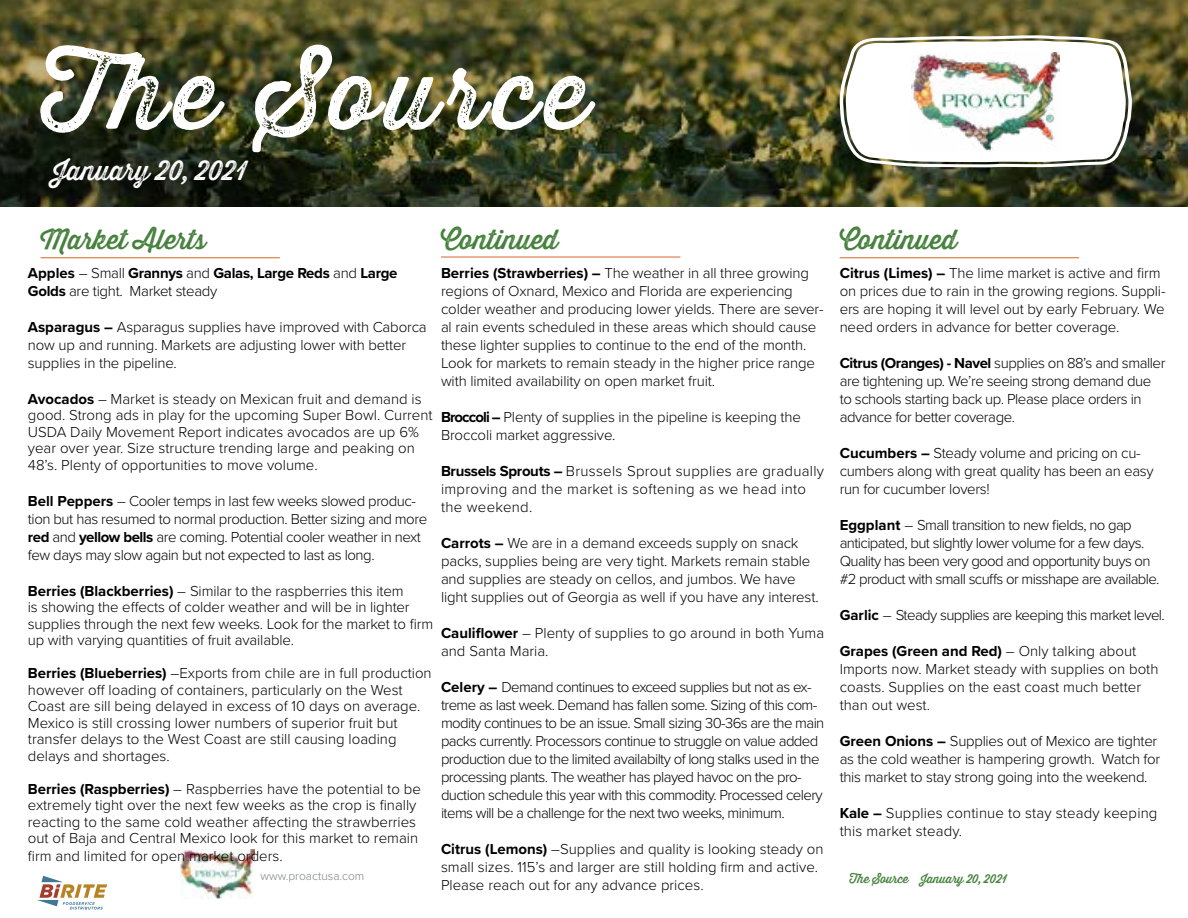
<style>
.page{position:relative;width:1188px;height:918px;background:#fff}
.page>*{position:absolute;margin:0;border:0;box-sizing:border-box;transform-origin:0 0}
.t1{font:99px "Thirsty Rough Reg Two";letter-spacing:.07em;color:#fff}
.t2{font:27px "Thirsty Rough Reg One";color:#45813c}
.t3{font:27px "Thirsty Rough Reg Two";color:#fff}
.t4{font:300 15px/18px "Proxima Nova";letter-spacing:-.01em;color:#000}
.t5{font:300 15px/18px "Proxima Nova";letter-spacing:-.04em;color:#000}
.t6{font:300 15px/18px "Proxima Nova";letter-spacing:-.03em;color:#000}
.t7{font:300 15px/18px "Proxima Nova";letter-spacing:.02em;color:#000}
.t8{font:700 15px/18px "Proxima Nova";letter-spacing:-.02em;color:#000}
.t9{font:300 15px/18px "Proxima Nova";letter-spacing:.01em;color:#000}
.t10{font:12px "Thirsty Rough Reg One";color:#45813c}
.t11{font:300 12px "Proxima Nova";color:#808285}
.s1{font-weight:700}
.s2{font-weight:300}
</style>
<div class="page">
<img style="left:0;top:0;width:1188px;height:207px">
<svg style="left:840px;top:35px;width:292px;height:132px"></svg>
<img style="left:181px;top:850px;width:73px;height:49px">
<hr style="left:40px;top:257px;width:240px;height:1px;background:#d06828">
<img style="left:912px;top:52px;width:148px;height:99px">
<hr style="left:441px;top:257px;width:239px;height:1px;background:#d06828">
<hr style="left:840px;top:257px;width:239px;height:1px;background:#d06828">
<img style="left:37px;top:875px;width:71px;height:35px">
<h1 class="t1" style="left:40px;top:20px;width:550px">The Source</h1>
<h2 class="t3" style="left:53px;top:151px;width:196px">January 20, 2021</h2>
<h2 class="t2" style="left:40px;top:220px;width:167px">Market Alerts</h2>
<h2 class="t2" style="left:441px;top:220px;width:119px">Continued</h2>
<h2 class="t2" style="left:840px;top:220px;width:119px">Continued</h2>
<p class="t4" style="left:441px;top:263px;width:384px"><span class="s1">Berries (Strawberries) –</span> The weather in all three growing regions of Oxnard, Mexico and Florida are experiencing colder weather and producing lower yields. There are sever&shy;al rain events scheduled in these areas which should cause these lighter supplies to continue to the end of the month.<br>Look for markets to remain steady in the higher price range with limited availability on open market fruit.</p>
<p class="t4" style="left:441px;top:407px;width:361px"><span class="s1">Broccoli –</span> Plenty of supplies in the pipeline is keeping the<br>Broccoli market aggressive.</p>
<p class="t7" style="left:441px;top:461px;width:385px"><span class="s1">Brussels Sprouts –</span> Brussels Sprout supplies are gradually improving and the market is softening as we head into the weekend.</p>
<p class="t4" style="left:441px;top:533px;width:379px"><span class="s1">Carrots –</span> We are in a demand exceeds supply on snack packs, supplies being are very tight. Markets remain stable and supplies are steady on cellos, and jumbos. We have light supplies out of Georgia as well if you have any interest.</p>
<p class="t4" style="left:441px;top:623px;width:385px"><span class="s1">Cauliflower</span> – Plenty of supplies to go around in both Yuma and Santa Maria.</p>
<p class="t5" style="left:441px;top:677px;width:385px"><span class="s1">Celery –</span> Demand continues to exceed supplies but not as ex&shy;treme as last week. Demand has fallen some. Sizing of this com&shy;modity continues to be an issue. Small sizing 30-36s are the main packs currently. Processors continue to struggle on value added production due to the limited availabilty of long stalks used in the processing plants. The weather has played havoc on the pro&shy;duction schedule this year with this commodity. Processed celery items will be a challenge for the next two weeks, minimum.</p>
<p class="t4" style="left:441px;top:839px;width:384px"><span class="s1">Citrus (Lemons)</span> –Supplies and quality is looking steady on small sizes. 115’s and larger are still holding firm and active.<br>Please reach out for any advance prices.</p>
<p class="t4" style="left:840px;top:263px;width:327px"><span class="s1">Citrus (Limes) –</span> The lime market is active and firm on prices due to rain in the growing regions. Suppli&shy;ers are hoping it will level out by early February. We need orders in advance for better coverage.</p>
<p class="t6" style="left:840px;top:353px;width:327px"><span class="s1">Citrus (Oranges) - Navel</span> supplies on 88’s and smaller are tightening up. We’re seeing strong demand due to schools starting back up. Please place orders in advance for better coverage.</p>
<p class="t4" style="left:840px;top:443px;width:315px"><span class="s1">Cucumbers –</span> Steady volume and pricing on cu&shy;cumbers along with great quality has been an easy run for cucumber lovers!</p>
<p class="t5" style="left:840px;top:515px;width:321px"><span class="s1">Eggplant</span> – Small transition to new fields, no gap anticipated, but slightly lower volume for a few days.<br>Quality has been very good and opportunity buys on #2 product with small scuffs or misshape are available.</p>
<p class="t5" style="left:840px;top:605px;width:327px"><span class="s1">Garlic</span> – Steady supplies are keeping this market level.</p>
<p class="t4" style="left:840px;top:641px;width:320px"><span class="s1">Grapes (Green and Red)</span> – Only talking about Imports now. Market steady with supplies on both coasts. Supplies on the east coast much better than out west.</p>
<p class="t4" style="left:840px;top:731px;width:322px"><span class="s1">Green Onions –</span> Supplies out of Mexico are tighter as the cold weather is hampering growth. Watch for this market to stay strong going into the weekend.</p>
<p class="t9" style="left:840px;top:803px;width:319px"><span class="s1">Kale –</span> Supplies continue to stay steady keeping this market steady.</p>
<p class="t8" style="left:28px;top:264px;width:371px">Apples <span class="s2">– Small</span> Grannys <span class="s2">and</span> Galas, Large Reds <span class="s2">and</span> Large<br>Golds <span class="s2">are tight. Market steady</span></p>
<p class="t4" style="left:28px;top:317px;width:400px"><span class="s1">Asparagus –</span> Asparagus supplies have improved with Caborca now up and running. Markets are adjusting lower with better supplies in the pipeline.</p>
<p class="t4" style="left:28px;top:390px;width:406px;line-height:16.5px"><span class="s1">Avocados</span> – Market is steady on Mexican fruit and demand is good. Strong ads in play for the upcoming Super Bowl. Current USDA Daily Movement Report indicates avocados are up 6% year over year. Size structure trending large and peaking on 48’s. Plenty of opportunities to move volume.</p>
<p class="t6" style="left:28px;top:491px;width:401px"><span class="s1">Bell Peppers</span> – Cooler temps in last few weeks slowed produc&shy;tion but has resumed to normal production. Better sizing and more <span class="s1">red</span> and <span class="s1">yellow bells</span> are coming. Potential cooler weather in next few days may slow again but not expected to last as long.</p>
<p class="t4" style="left:28px;top:582px;width:407px;line-height:16.5px"><span class="s1">Berries (Blackberries)</span> – Similar to the raspberries this item<br>is showing the effects of colder weather and will be in lighter supplies through the next few weeks. Look for the market to firm up with varying quantities of fruit available.</p>
<p class="t4" style="left:28px;top:664px;width:405px;line-height:16.5px"><span class="s1">Berries (Blueberries)</span> –Exports from chile are in full production however off loading of containers, particularly on the West Coast are sill being delayed in excess of 10 days on average.<br>Mexico is still crossing lower numbers of superior fruit but transfer delays to the West Coast are still causing loading delays and shortages.</p>
<p class="t4" style="left:28px;top:780px;width:394px;line-height:16.5px"><span class="s1">Berries (Raspberries)</span> – Raspberries have the potential to be extremely tight over the next few weeks as the crop is finally reacting to the same cold weather affecting the strawberries out of Baja and Central Mexico look for this market to remain</p>
<p class="t4" style="left:28px;top:847px;width:256px">firm and limited for open market orders.</p>
<p class="t11" style="left:260px;top:867px;width:105px">www.proactusa.com</p>
<p class="t10" style="left:850px;top:870px;width:159px">The Source January 20, 2021</p>
</div>
